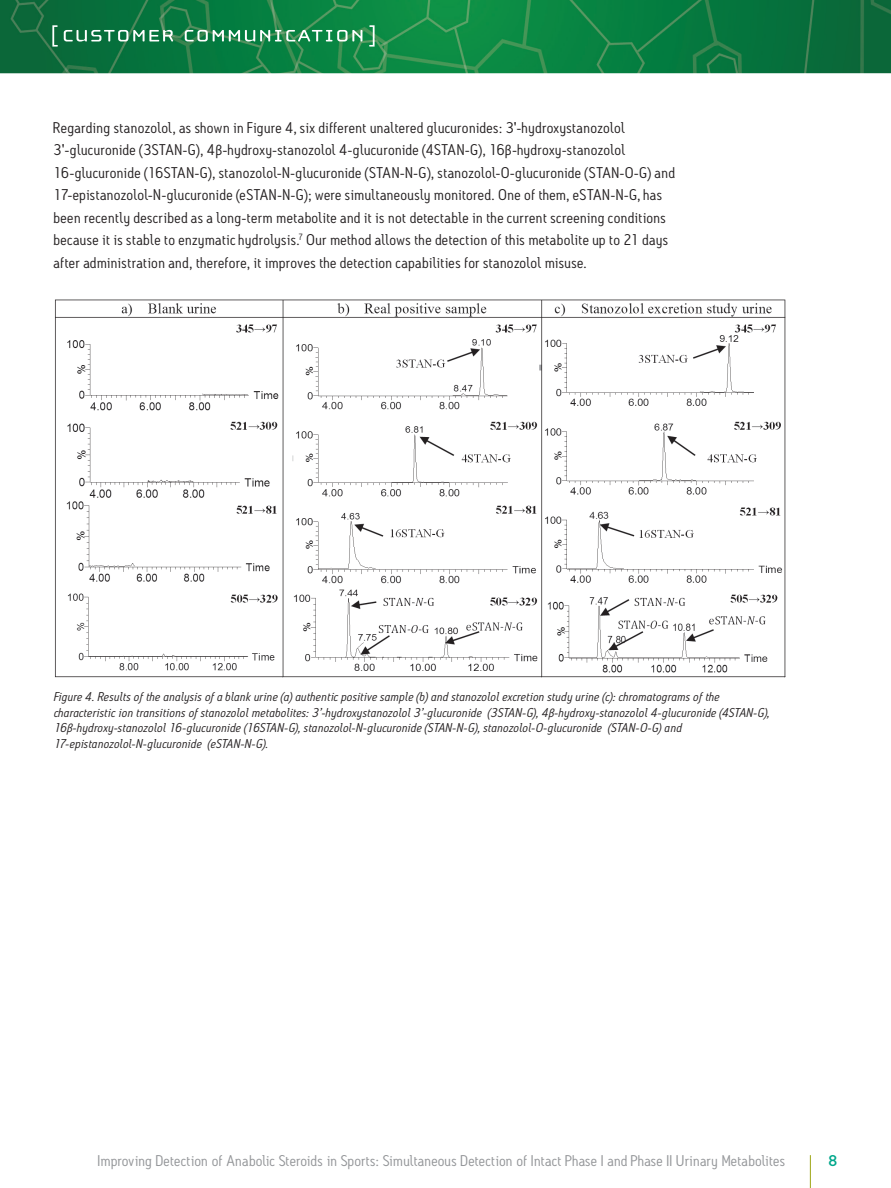
<style>
.page{position:relative;width:891px;height:1188px;background:#fff}
.page>*{position:absolute;margin:0;border:0;box-sizing:border-box;transform-origin:0 0}
.t1{font:15px/22.5px "Antitled OT";letter-spacing:.02em;color:#231f20;scale:1.05 1}
.t2{font:15px "Antitled OT";letter-spacing:.01em;color:#939598;scale:1.05 1}
.t3{font:500 15px "Antitled OT";color:#00a78b;scale:1.05 1}
.t4{font:italic 12.3px/15.8px "Antitled OT";letter-spacing:.015em;color:#231f20;scale:1.05 1}
</style>
<div class="page">
<hr style="left:810px;top:1155px;width:1px;height:33px;background:#9ea615">
<img style="left:0;top:0;width:891px;height:73px">
<svg style="left:52px;top:25px;width:6px;height:22px"></svg>
<svg style="left:64px;top:30px;width:109px;height:12px"></svg>
<svg style="left:185px;top:30px;width:177px;height:12px"></svg>
<svg style="left:369px;top:25px;width:6px;height:22px"></svg>
<img style="left:55px;top:299px;width:731px;height:379px">
<p class="t1" style="left:54px;top:116px;width:593px">Regarding stanozolol, as shown in Figure 4, six different unaltered glucuronides: 3'-hydroxystanozolol 3'-glucuronide (3STAN-G), 4β-hydroxy-stanozolol 4-glucuronide (4STAN-G), 16β-hydroxy-stanozolol 16-glucuronide (16STAN-G), stanozolol-N-glucuronide (STAN-N-G), stanozolol-O-glucuronide (STAN-O-G) and 17-epistanozolol-N-glucuronide (eSTAN-N-G); were simultaneously monitored. One of them, eSTAN-N-G, has been recently described as a long-term metabolite and it is not detectable in the current screening conditions because it is stable to enzymatic hydrolysis.<sup>7</sup> Our method allows the detection of this metabolite up to 21 days after administration and, therefore, it improves the detection capabilities for stanozolol misuse.</p>
<p class="t4" style="left:54px;top:688px;width:683px">Figure 4. Results of the analysis of a blank urine (a) authentic positive sample (b) and stanozolol excretion study urine (c): chromatograms of the characteristic ion transitions of stanozolol metabolites: 3’-hydroxystanozolol 3’-glucuronide (3STAN-G), 4β-hydroxy-stanozolol 4-glucuronide (4STAN-G), 16β-hydroxy-stanozolol 16-glucuronide (16STAN-G), stanozolol-N-glucuronide (STAN-N-G), stanozolol-O-glucuronide (STAN-O-G) and 17-epistanozolol-N-glucuronide (eSTAN-N-G).</p>
<p class="t2" style="left:98px;top:1151px;width:656px">Improving Detection of Anabolic Steroids in Sports: Simultaneous Detection of Intact Phase I and Phase II Urinary Metabolites</p>
<p class="t3" style="left:829px;top:1151px;width:10px">8</p>
</div>
